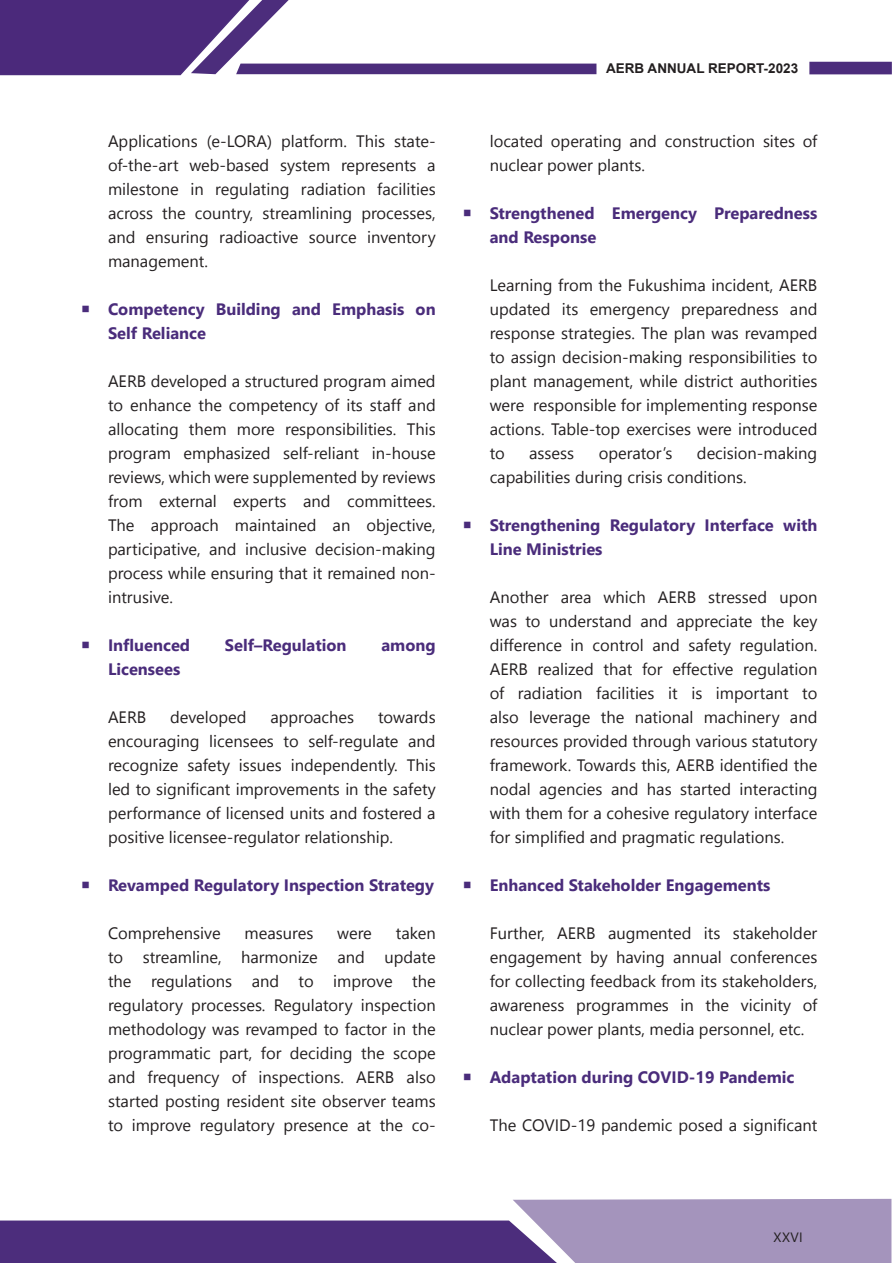
<style>
.page{position:relative;width:893px;height:1263px;background:#fff}
.page>*{position:absolute;margin:0;border:0;box-sizing:border-box;transform-origin:0 0}
._25_Bullet{font:16.5px/24px "Nirmala UI";color:#231f20;text-align:justify}
.Body_Text_11{font:16.5px/24px "Nirmala UI";color:#231f20;text-align:justify}
.t1{font:700 16.5px/24px "Nirmala UI";color:#4a2c7b}
.t2{font:700 13.5px "Arial";color:#231f20}
.t3{font:13.5px "Nirmala UI";color:#231f20}
</style>
<div class="page">
<svg style="left:0;top:1199px;width:891px;height:64px"></svg>
<div style="left:809px;top:62px;width:83px;height:12px;background:#4c2d7c"></div>
<svg style="left:0;top:0;width:596px;height:76px"></svg>
<p class="Body_Text_11" style="left:108px;top:128px;width:329px">Applications (e-LORA) platform. This state&shy;of-the-art web-based system represents a milestone in regulating radiation facilities across the country, streamlining processes, and ensuring radioactive source inventory management.</p>
<p class="t1" style="left:108px;top:296px;width:329px">Competency Building and Emphasis on<br>Self Reliance</p>
<p class="Body_Text_11" style="left:108px;top:368px;width:329px">AERB developed a structured program aimed to enhance the competency of its staff and allocating them more responsibilities. This program emphasized self-reliant in-house reviews, which were supplemented by reviews from external experts and committees.<br>The approach maintained an objective, participative, and inclusive decision-making process while ensuring that it remained non&shy;intrusive.</p>
<p class="t1" style="left:108px;top:632px;width:84px">Influenced</p>
<p class="t1" style="left:225px;top:632px;width:123px">Self–Regulation</p>
<p class="t1" style="left:381px;top:632px;width:56px">among</p>
<p class="t1" style="left:108px;top:656px;width:74px">Licensees</p>
<p class="Body_Text_11" style="left:108px;top:704px;width:40px">AERB</p>
<p class="Body_Text_11" style="left:170px;top:704px;width:78px">developed</p>
<p class="Body_Text_11" style="left:270px;top:704px;width:85px">approaches</p>
<p class="Body_Text_11" style="left:108px;top:704px;width:329px;text-indent:270px">towards encouraging licensees to self-regulate and recognize safety issues independently. This led to significant improvements in the safety performance of licensed units and fostered a positive licensee-regulator relationship.</p>
<p class="t1" style="left:108px;top:872px;width:328px">Revamped Regulatory Inspection Strategy</p>
<p class="_25_Bullet" style="left:108px;top:920px;width:114px">Comprehensive</p>
<p class="_25_Bullet" style="left:245px;top:920px;width:70px">measures</p>
<p class="_25_Bullet" style="left:337px;top:920px;width:36px">were</p>
<p class="_25_Bullet" style="left:108px;top:920px;width:329px;text-indent:288px">taken to streamline, harmonize and update the regulations and to improve the regulatory processes. Regulatory inspection methodology was revamped to factor in the programmatic part, for deciding the scope and frequency of inspections. AERB also started posting resident site observer teams to improve regulatory presence at the co-</p>
<p class="t2" style="left:606px;top:59px;width:194px">AERB ANNUAL REPORT-2023</p>
<p class="_25_Bullet" style="left:490px;top:128px;width:329px">located operating and construction sites of nuclear power plants.</p>
<p class="t1" style="left:490px;top:200px;width:329px">Strengthened Emergency Preparedness and Response</p>
<p class="_25_Bullet" style="left:490px;top:272px;width:329px">Learning from the Fukushima incident, AERB updated its emergency preparedness and response strategies. The plan was revamped to assign decision-making responsibilities to plant management, while district authorities were responsible for implementing response actions. Table-top exercises were introduced to</p>
<p class="_25_Bullet" style="left:490px;top:440px;width:329px;text-indent:207px">decision-making capabilities during crisis conditions.</p>
<p class="t1" style="left:490px;top:512px;width:329px">Strengthening Regulatory Interface with<br>Line Ministries</p>
<p class="_25_Bullet" style="left:490px;top:584px;width:329px">Another area which AERB stressed upon was to understand and appreciate the key difference in control and safety regulation.<br>AERB realized that for effective regulation of radiation facilities it is important to also leverage the national machinery and resources provided through various statutory framework. Towards this, AERB identified the nodal agencies and has started interacting with them for a cohesive regulatory interface for simplified and pragmatic regulations.</p>
<p class="t1" style="left:490px;top:872px;width:282px">Enhanced Stakeholder Engagements</p>
<p class="_25_Bullet" style="left:490px;top:920px;width:329px">Further, AERB augmented its stakeholder engagement by having annual conferences for collecting feedback from its stakeholders, awareness programmes in the vicinity of nuclear power plants, media personnel, etc.</p>
<p class="t1" style="left:490px;top:1064px;width:306px">Adaptation during COVID-19 Pandemic</p>
<p class="_25_Bullet" style="left:490px;top:1112px;width:329px">The COVID-19 pandemic posed a significant</p>
<p class="_25_Bullet" style="left:529px;top:440px;width:47px">assess</p>
<p class="_25_Bullet" style="left:599px;top:440px;width:75px">operator’s</p>
<p class="t3" style="left:774px;top:1226px;width:31px">XXVI</p>
</div>
